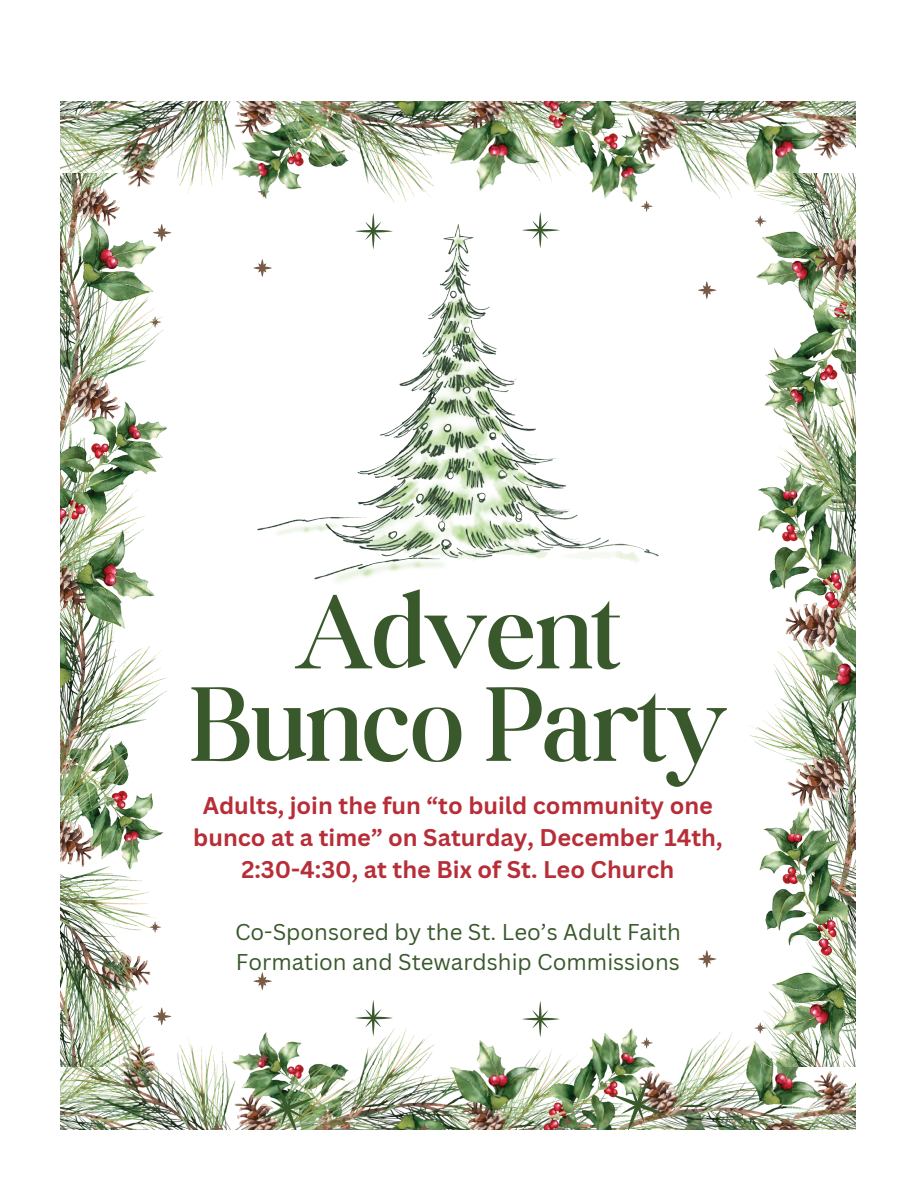
<style>
.page{position:relative;width:918px;height:1188px;background:#fff}
.page>*{position:absolute;margin:0;border:0;box-sizing:border-box;transform-origin:0 0}
.t1{font:300 113.55px/92.6px "Boston Angel";color:#39582c;text-align:center}
.t2{font:700 23.55px/32.1px "Canva Sans";color:#b72e38;text-align:center}
.t3{font:22.2px/30.2px "Canva Sans";color:#39582c}
</style>
<div class="page">
<img style="left:61px;top:1028px;width:794px;height:101px">
<svg style="left:532px;top:212px;width:16px;height:13px"></svg>
<svg style="left:365px;top:213px;width:16px;height:12px"></svg>
<svg style="left:698px;top:281px;width:19px;height:18px"></svg>
<svg style="left:641px;top:202px;width:12px;height:10px"></svg>
<svg style="left:522px;top:1001px;width:38px;height:36px"></svg>
<svg style="left:355px;top:1000px;width:38px;height:36px"></svg>
<svg style="left:253px;top:972px;width:19px;height:18px"></svg>
<svg style="left:698px;top:950px;width:19px;height:18px"></svg>
<svg style="left:562px;top:1116px;width:12px;height:12px"></svg>
<svg style="left:641px;top:1037px;width:12px;height:12px"></svg>
<svg style="left:418px;top:1123px;width:13px;height:6px"></svg>
<svg style="left:257px;top:1051px;width:13px;height:12px"></svg>
<svg style="left:211px;top:1123px;width:12px;height:6px"></svg>
<img style="left:611px;top:1078px;width:56px;height:51px">
<img style="left:260px;top:1082px;width:56px;height:47px">
<img style="left:61px;top:101px;width:794px;height:101px">
<img style="left:61px;top:174px;width:106px;height:893px">
<img style="left:750px;top:174px;width:105px;height:893px">
<img style="left:257px;top:225px;width:401px;height:358px">
<h1 class="t1" style="left:191px;top:585px;width:536px">Advent<br>Bunco Party</h1>
<p class="t2" style="left:193px;top:790px;width:531px">Adults, join the fun “to build community one bunco at a time” on Saturday, December 14th,<br>2:30-4:30, at the Bix of St. Leo Church</p>
<p class="t3" style="left:235px;top:917px;width:447px">Co-Sponsored by the St. Leo’s Adult Faith<br>Formation and Stewardship Commissions</p>
</div>
